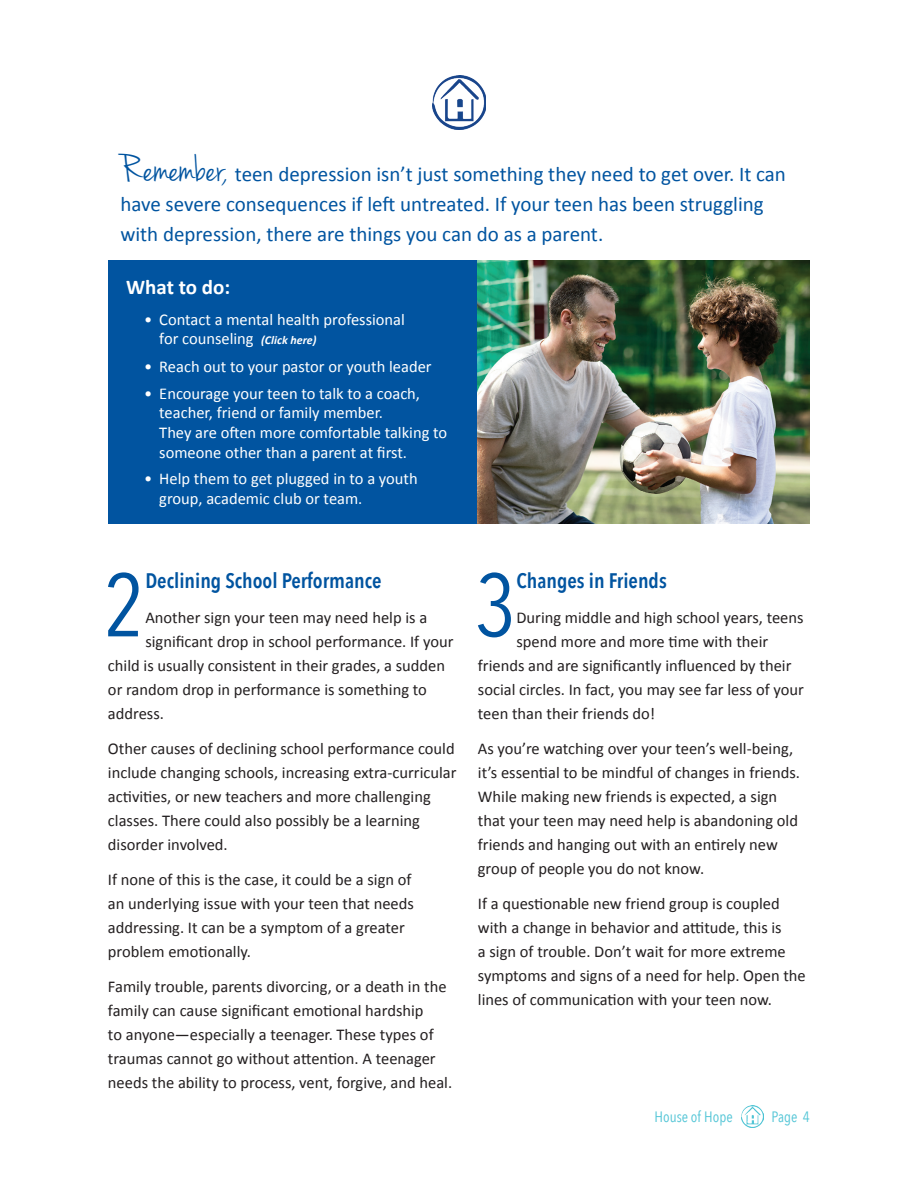
<style>
.page{position:relative;width:918px;height:1188px;background:#fff}
.page>*{position:absolute;margin:0;border:0;box-sizing:border-box;transform-origin:0 0}
.t1{font:88.8px "Avenir Next Condensed";color:#0154a0}
.t2{font:21px/30px "Calibri";color:#0154a0}
.t3{font:600 21px "Avenir Next Condensed";color:#0154a0}
.t4{font:700 21px "Calibri";color:#fff}
.t5{font:16.5px/24px "Calibri";color:#231f20}
.t6{font:16.5px/19.8px "Calibri";color:#fff}
.t7{font:15px "Avenir Next Condensed";color:#52c5d6}
.s1{font-family:"Jenna Sue";font-size:42px}
.s2{font-weight:700;font-style:italic;font-size:12px}
</style>
<div class="page">
<div style="left:108px;top:260px;width:702px;height:264px;background:#0154a0"></div>
<img style="left:478px;top:260px;width:332px;height:264px">
<img style="left:741px;top:1106px;width:22px;height:22px">
<img style="left:432px;top:75px;width:54px;height:54px">
<p class="t2" style="left:120px;top:158px;width:667px"><span class="s1">Remember,</span> teen depression isn’t just something they need to get over. It can have severe consequences if left untreated. If your teen has been struggling with depression, there are things you can do as a parent.</p>
<p class="t4" style="left:126px;top:272px;width:105px">What to do:</p>
<p class="t6" style="left:159px;top:309px;width:247px;text-indent:-15px">• Contact a mental health professional for counseling <span class="s2">(Click here)</span></p>
<p class="t6" style="left:144px;top:357px;width:289px">• Reach out to your pastor or youth leader</p>
<p class="t6" style="left:159px;top:383px;width:289px;text-indent:-15px">• Encourage your teen to talk to a coach, teacher, friend or family member.<br>They are often more comfortable talking to someone other than a parent at first.</p>
<p class="t6" style="left:159px;top:469px;width:260px;text-indent:-15px">• Help them to get plugged in to a youth group, academic club or team.</p>
<h1 class="t1" style="left:104px;top:529px;width:43px">2</h1>
<p class="t3" style="left:145px;top:563px;width:238px">Declining School Performance</p>
<p class="t5" style="left:145px;top:605px;width:283px">Another sign your teen may need help is a</p>
<p class="t5" style="left:145px;top:629px;width:310px">significant drop in school performance. If your</p>
<p class="t5" style="left:108px;top:653px;width:339px">child is usually consistent in their grades, a sudden</p>
<p class="t5" style="left:108px;top:677px;width:320px">or random drop in performance is something to</p>
<p class="t5" style="left:108px;top:701px;width:58px">address.</p>
<p class="t5" style="left:108px;top:736px;width:350px">Other causes of declining school performance could include changing schools, increasing extra-curricular activities, or new teachers and more challenging classes. There could also possibly be a learning disorder involved.</p>
<p class="t5" style="left:108px;top:867px;width:307px">If none of this is the case, it could be a sign of an underlying issue with your teen that needs addressing. It can be a symptom of a greater problem emotionally.</p>
<p class="t5" style="left:108px;top:974px;width:346px">Family trouble, parents divorcing, or a death in the family can cause significant emotional hardship<br>to anyone—especially a teenager. These types of traumas cannot go without attention. A teenager needs the ability to process, vent, forgive, and heal.</p>
<h1 class="t1" style="left:475px;top:529px;width:43px">3</h1>
<p class="t3" style="left:516px;top:563px;width:152px">Changes in Friends</p>
<p class="t5" style="left:516px;top:605px;width:289px">During middle and high school years, teens</p>
<p class="t5" style="left:516px;top:629px;width:253px">spend more and more time with their</p>
<p class="t5" style="left:478px;top:653px;width:315px">friends and are significantly influenced by their</p>
<p class="t5" style="left:478px;top:677px;width:328px">social circles. In fact, you may see far less of your</p>
<p class="t5" style="left:478px;top:701px;width:179px">teen than their friends do!</p>
<p class="t5" style="left:478px;top:736px;width:324px">As you’re watching over your teen’s well-being, it’s essential to be mindful of changes in friends.<br>While making new friends is expected, a sign that your teen may need help is abandoning old friends and hanging out with an entirely new group of people you do not know.</p>
<p class="t5" style="left:478px;top:891px;width:329px">If a questionable new friend group is coupled with a change in behavior and attitude, this is<br>a sign of trouble. Don’t wait for more extreme symptoms and signs of a need for help. Open the lines of communication with your teen now.</p>
<p class="t7" style="left:655px;top:1104px;width:80px">House of Hope</p>
<p class="t7" style="left:772px;top:1104px;width:40px">Page 4</p>
</div>
